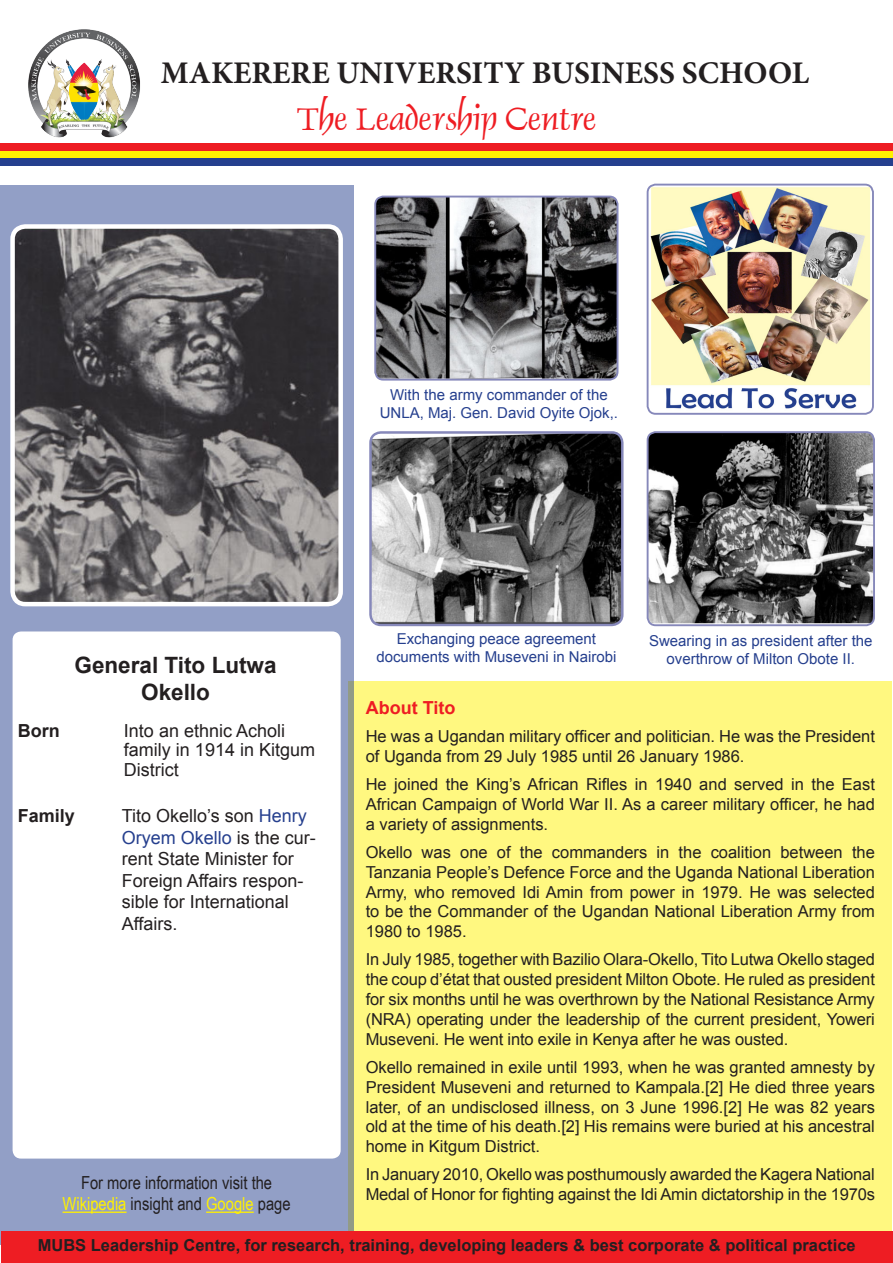
<style>
.page{position:relative;width:893px;height:1263px;background:#fff}
.page>*{position:absolute;margin:0;border:0;box-sizing:border-box;transform-origin:0 0}
.t1{font:36px "Dauphin Plain";color:#ee1d23}
.t2{font:700 31.5px "Minion Pro";color:#231f20}
.t3{font:700 22.5px "Arial";color:#231f20}
.t4{font:18px/21.6px "Arial";color:#231f20}
.t5{font:18px "Arial Narrow";color:#fff101}
.t6{font:18px "Arial Narrow";color:#231f20}
.t7{font:700 18px "Arial";color:#231f20}
.t8{font:700 18px "Arial";color:#ee1d23}
.t9{font:16.5px/19.8px "Arial";color:#231f20;text-align:justify}
.t10{font:700 16.5px "Arial";color:#231f20}
.t11{font:15px/18px "Arial";color:#253f8e;text-align:center}
.s1{color:#253f8e}
.s2{color:#231f20}
</style>
<div class="page">
<div style="left:0;top:144px;width:893px;height:7px;background:#ee1d23"></div>
<div style="left:0;top:151px;width:893px;height:7px;background:#fff101"></div>
<div style="left:0;top:158px;width:893px;height:7px;background:#253f8e"></div>
<div style="left:348px;top:682px;width:543px;height:563px;background:#fff880"></div>
<div style="left:0;top:185px;width:353px;height:1060px;background:#929fc6"></div>
<div style="left:13px;top:631px;width:328px;height:527px;background:#fff;border-radius:9px"></div>
<img style="left:15px;top:229px;width:323px;height:372px">
<div style="left:10px;top:224px;width:333px;height:382px;border:4px solid #fff;border-radius:13px"></div>
<img style="left:377px;top:197px;width:240px;height:181px">
<div style="left:374px;top:196px;width:244px;height:185px;border:2px solid #8688ba;border-radius:8px"></div>
<img style="left:650px;top:434px;width:222px;height:189px">
<div style="left:647px;top:431px;width:228px;height:195px;border:2px solid #8688ba;border-radius:8px"></div>
<img style="left:372px;top:434px;width:249px;height:189px">
<div style="left:369px;top:431px;width:255px;height:195px;border:2px solid #8688ba;border-radius:11px"></div>
<div style="left:1px;top:1231px;width:891px;height:31px;background:#ee1d23"></div>
<img style="left:648px;top:185px;width:223px;height:227px">
<div style="left:647px;top:184px;width:227px;height:231px;border:2px solid #8688ba;border-radius:8px"></div>
<img style="left:24px;top:29px;width:119px;height:115px">
<hr style="left:63px;top:1211px;width:64px;height:2px;background:#fff101">
<hr style="left:206px;top:1211px;width:48px;height:2px;background:#fff101">
<p class="t2" style="left:161px;top:51px;width:650px">MAKERERE UNIVERSITY BUSINESS SCHOOL</p>
<p class="t1" style="left:297px;top:96px;width:301px">The Leadership Centre</p>
<p class="t11" style="left:380px;top:386px;width:240px">With the army commander of the<br>UNLA, Maj. Gen. David Oyite Ojok,.</p>
<p class="t11" style="left:376px;top:630px;width:242px">Exchanging peace agreement documents with Museveni in Nairobi</p>
<p class="t11" style="left:649px;top:632px;width:225px">Swearing in as president after the overthrow of Milton Obote II.</p>
<p class="t3" style="left:75px;top:650px;width:204px">General Tito Lutwa</p>
<p class="t3" style="left:141px;top:677px;width:70px">Okello</p>
<p class="t8" style="left:366px;top:695px;width:91px">About Tito</p>
<p class="t9" style="left:366px;top:726px;width:511px">He was a Ugandan military officer and politician. He was the President of Uganda from 29 July 1985 until 26 January 1986.</p>
<p class="t9" style="left:366px;top:774px;width:511px">He joined the King’s African Rifles in 1940 and served in the East African Campaign of World War II. As a career military officer, he had a variety of assignments.</p>
<p class="t9" style="left:366px;top:842px;width:511px">Okello was one of the commanders in the coalition between the Tanzania People’s Defence Force and the Uganda National Liberation Army, who removed Idi Amin from power in 1979. He was selected to be the Commander of the Ugandan National Liberation Army from 1980 to 1985.</p>
<p class="t9" style="left:366px;top:950px;width:511px">In July 1985, together with Bazilio Olara-Okello, Tito Lutwa Okello staged the coup d’état that ousted president Milton Obote. He ruled as president for six months until he was overthrown by the National Resistance Army (NRA) operating under the leadership of the current president, Yoweri Museveni. He went into exile in Kenya after he was ousted.</p>
<p class="t9" style="left:366px;top:1057px;width:511px">Okello remained in exile until 1993, when he was granted amnesty by President Museveni and returned to Kampala.[2] He died three years later, of an undisclosed illness, on 3 June 1996.[2] He was 82 years old at the time of his death.[2] His remains were buried at his ancestral home in Kitgum District.</p>
<p class="t9" style="left:366px;top:1165px;width:511px">In January 2010, Okello was posthumously awarded the Kagera National<br>Medal of Honor for fighting against the Idi Amin dictatorship in the 1970s</p>
<p class="t10" style="left:38px;top:1234px;width:819px">MUBS Leadership Centre, for research, training, developing leaders &amp; best corporate &amp; political practice</p>
<p class="t7" style="left:18px;top:718px;width:43px">Born</p>
<p class="t4" style="left:124px;top:721px;width:193px;line-height:19.5px">Into an ethnic Acholi family in 1914 in Kitgum<br>District</p>
<p class="t4" style="left:122px;top:805px;width:196px">Tito Okello’s son <span class="s1">Henry<br>Oryem Okello</span> is the cur&shy;rent State Minister for<br>Foreign Affairs respon&shy;sible for International<br>Affairs.</p>
<p class="t7" style="left:18px;top:804px;width:59px">Family</p>
<p class="t6" style="left:81px;top:1169px;width:193px">For more information visit the</p>
<p class="t5" style="left:63px;top:1191px;width:230px">Wikipedia <span class="s2">insight and</span> Google <span class="s2">page</span></p>
</div>
